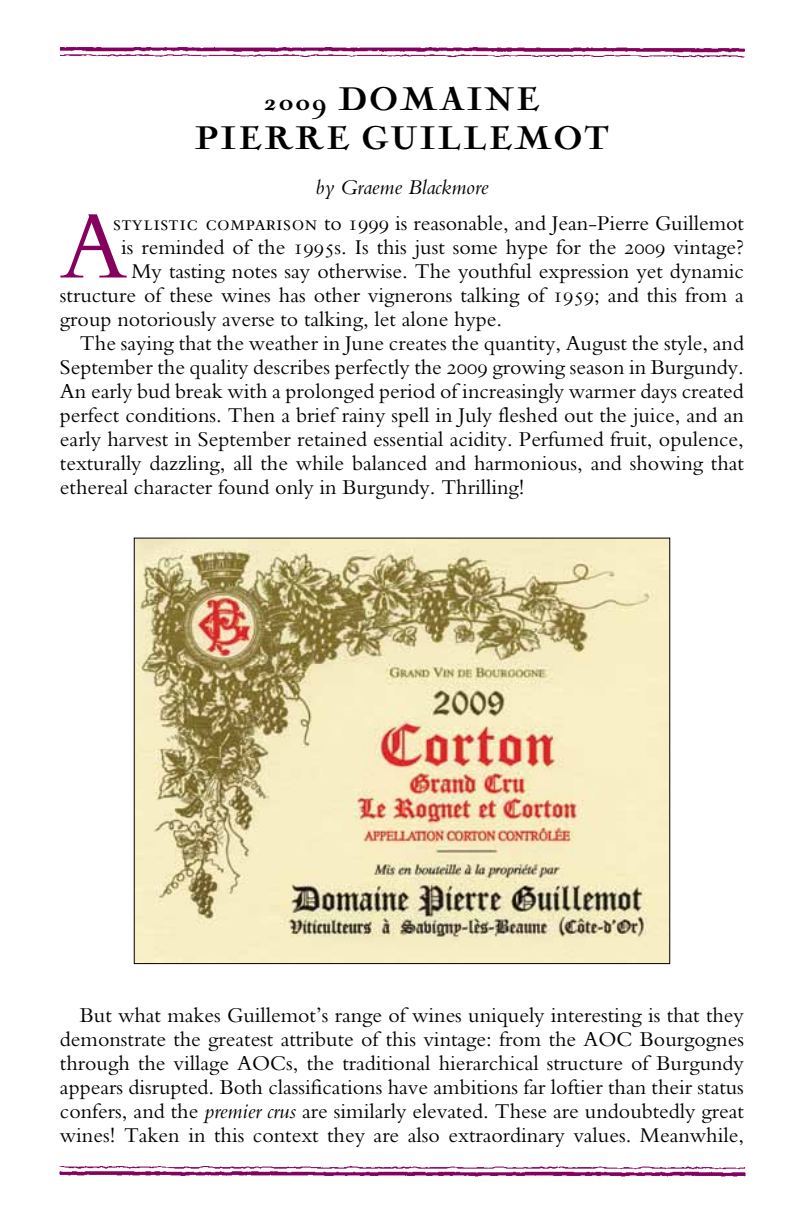
<style>
.page{position:relative;width:792px;height:1224px;background:#fff}
.page>*{position:absolute;margin:0;border:0;box-sizing:border-box;transform-origin:0 0}
.t1{font:99.2px "Bembo Regular TS";color:#86005e}
.t2{font:900 34px/40px "Nicolas Cochin EF";letter-spacing:.055em;color:#000;text-align:center}
.t3{font:22px/24px "Bembo Regular TS";color:#000;text-align:justify}
.t4{font:22px "Bembo Italic Os F5 lig WT";color:#000}
.s1{font-family:"Bembo SC"}
.s2{font-family:"Bembo";font-style:italic}
</style>
<div class="page">
<img style="left:59px;top:47px;width:686px;height:10px">
<img style="left:59px;top:1166px;width:687px;height:11px">
<img style="left:136px;top:540px;width:532px;height:422px">
<h2 class="t2" style="left:195px;top:81px;width:416px">2009 DOMAINE<br>PIERRE GUILLEMOT</h2>
<p class="t4" style="left:316px;top:174px;width:174px">by Graeme Blackmore</p>
<h1 class="t1" style="left:60px;top:189px;width:69px">A</h1>
<p class="t3" style="left:113px;top:210px;width:632px"><span class="s1">stylistic comparison</span> to 1999 is reasonable, and Jean-Pierre Guillemot</p>
<p class="t3" style="left:121px;top:234px;width:624px">is reminded of the 1995s. Is this just some hype for the 2009 vintage?</p>
<p class="t3" style="left:131px;top:258px;width:614px">My tasting notes say otherwise. The youthful expression yet dynamic</p>
<p class="t3" style="left:60px;top:282px;width:685px">structure of these wines has other vignerons talking of 1959; and this from a</p>
<p class="t3" style="left:60px;top:306px;width:444px">group notoriously averse to talking, let alone hype.</p>
<p class="t3" style="left:80px;top:330px;width:666px">The saying that the weather in June creates the quantity, August the style, and</p>
<p class="t3" style="left:60px;top:354px;width:685px">September the quality describes perfectly the 2009 growing season in Burgundy.</p>
<p class="t3" style="left:60px;top:378px;width:685px">An early bud break with a prolonged period of increasingly warmer days created</p>
<p class="t3" style="left:60px;top:402px;width:685px">perfect conditions. Then a brief rainy spell in July fleshed out the juice, and an</p>
<p class="t3" style="left:60px;top:426px;width:686px">early harvest in September retained essential acidity. Perfumed fruit, opulence,</p>
<p class="t3" style="left:60px;top:450px;width:685px">texturally dazzling, all the while balanced and harmonious, and showing that</p>
<p class="t3" style="left:60px;top:474px;width:466px">ethereal character found only in Burgundy. Thrilling!</p>
<p class="t3" style="left:60px;top:1002px;width:686px;text-indent:20px">But what makes Guillemot’s range of wines uniquely interesting is that they demonstrate the greatest attribute of this vintage: from the AOC Bourgognes through the village AOCs, the traditional hierarchical structure of Burgundy appears disrupted. Both classifications have ambitions far loftier than their status confers, and the <span class="s2">premier crus</span> are similarly elevated. These are undoubtedly great wines! Taken in this context they are also extraordinary values. Meanwhile,</p>
</div>
